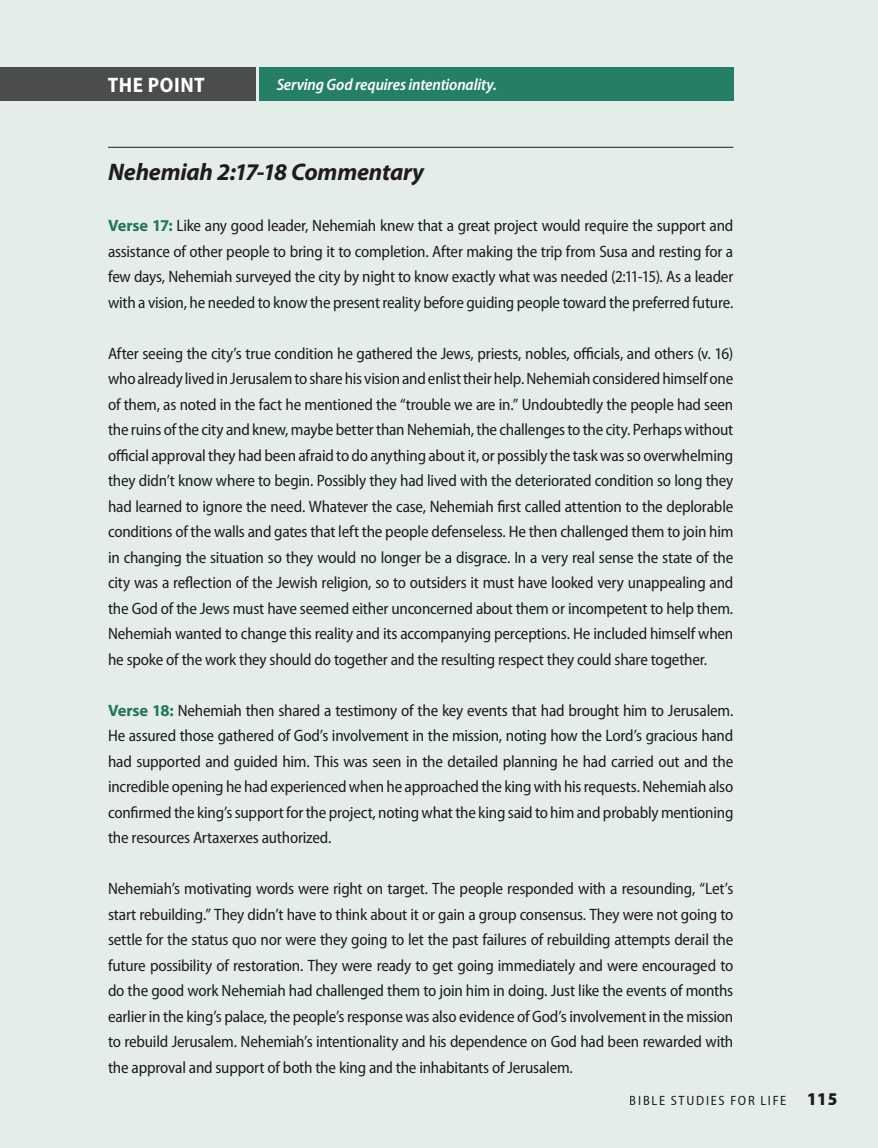
<style>
.page{position:relative;width:878px;height:1148px;background:#e5ede9}
.page>*{position:absolute;margin:0;border:0;box-sizing:border-box;transform-origin:0 0}
.t1{font:italic 700 24px "Myriad Pro";letter-spacing:-.01em;color:#231f20}
.t2{font:700 semi-condensed 21px "Myriad Pro";letter-spacing:.025em;color:#fff}
.t3{font:semi-condensed 16.5px/25.5px "Myriad Pro";letter-spacing:-.015em;color:#231f20;text-align:justify}
.t4{font:italic 600 semi-condensed 16.5px "Myriad Pro";letter-spacing:-.01em;color:#fff}
.t5{font:semi-condensed 13.5px "Myriad Pro";letter-spacing:.125em;color:#231f20}
.s1{font-weight:700;font-stretch:normal;color:#257f66}
.s2{font-weight:900;font-size:18px}
</style>
<div class="page">
<div style="left:259px;top:68px;width:474px;height:33px;background:#257f66"></div>
<hr style="left:108px;top:147px;width:625px;height:1px;background:#231f20">
<div style="left:0;top:68px;width:256px;height:33px;background:#4b4c4d"></div>
<p class="t2" style="left:108px;top:72px;width:98px">THE POINT</p>
<p class="t4" style="left:277px;top:75px;width:222px">Serving God requires intentionality.</p>
<h1 class="t1" style="left:108px;top:156px;width:317px">Nehemiah 2:17-18 Commentary</h1>
<p class="t3" style="left:108px;top:212px;width:627px"><span class="s1">Verse 17:</span> Like any good leader, Nehemiah knew that a great project would require the support and assistance of other people to bring it to completion. After making the trip from Susa and resting for a few days, Nehemiah surveyed the city by night to know exactly what was needed (2:11-15). As a leader with a vision, he needed to know the present reality before guiding people toward the preferred future.</p>
<p class="t3" style="left:108px;top:340px;width:627px">After seeing the city’s true condition he gathered the Jews, priests, nobles, officials, and others (v. 16) who already lived in Jerusalem to share his vision and enlist their help. Nehemiah considered himself one of them, as noted in the fact he mentioned the “trouble we are in.” Undoubtedly the people had seen the ruins of the city and knew, maybe better than Nehemiah, the challenges to the city. Perhaps without official approval they had been afraid to do anything about it, or possibly the task was so overwhelming they didn’t know where to begin. Possibly they had lived with the deteriorated condition so long they had learned to ignore the need. Whatever the case, Nehemiah first called attention to the deplorable conditions of the walls and gates that left the people defenseless. He then challenged them to join him in changing the situation so they would no longer be a disgrace. In a very real sense the state of the city was a reflection of the Jewish religion, so to outsiders it must have looked very unappealing and the God of the Jews must have seemed either unconcerned about them or incompetent to help them.<br>Nehemiah wanted to change this reality and its accompanying perceptions. He included himself when he spoke of the work they should do together and the resulting respect they could share together.</p>
<p class="t3" style="left:108px;top:697px;width:627px"><span class="s1">Verse 18:</span> Nehemiah then shared a testimony of the key events that had brought him to Jerusalem.<br>He assured those gathered of God’s involvement in the mission, noting how the Lord’s gracious hand had supported and guided him. This was seen in the detailed planning he had carried out and the incredible opening he had experienced when he approached the king with his requests. Nehemiah also confirmed the king’s support for the project, noting what the king said to him and probably mentioning the resources Artaxerxes authorized.</p>
<p class="t3" style="left:108px;top:875px;width:627px">Nehemiah’s motivating words were right on target. The people responded with a resounding, “Let’s start rebuilding.” They didn’t have to think about it or gain a group consensus. They were not going to settle for the status quo nor were they going to let the past failures of rebuilding attempts derail the future possibility of restoration. They were ready to get going immediately and were encouraged to do the good work Nehemiah had challenged them to join him in doing. Just like the events of months earlier in the king’s palace, the people’s response was also evidence of God’s involvement in the mission to rebuild Jerusalem. Nehemiah’s intentionality and his dependence on God had been rewarded with the approval and support of both the king and the inhabitants of Jerusalem.</p>
<p class="t5" style="left:629px;top:1092px;width:209px">BIBLE STUDIES FOR LIFE <span class="s2">115</span></p>
</div>
